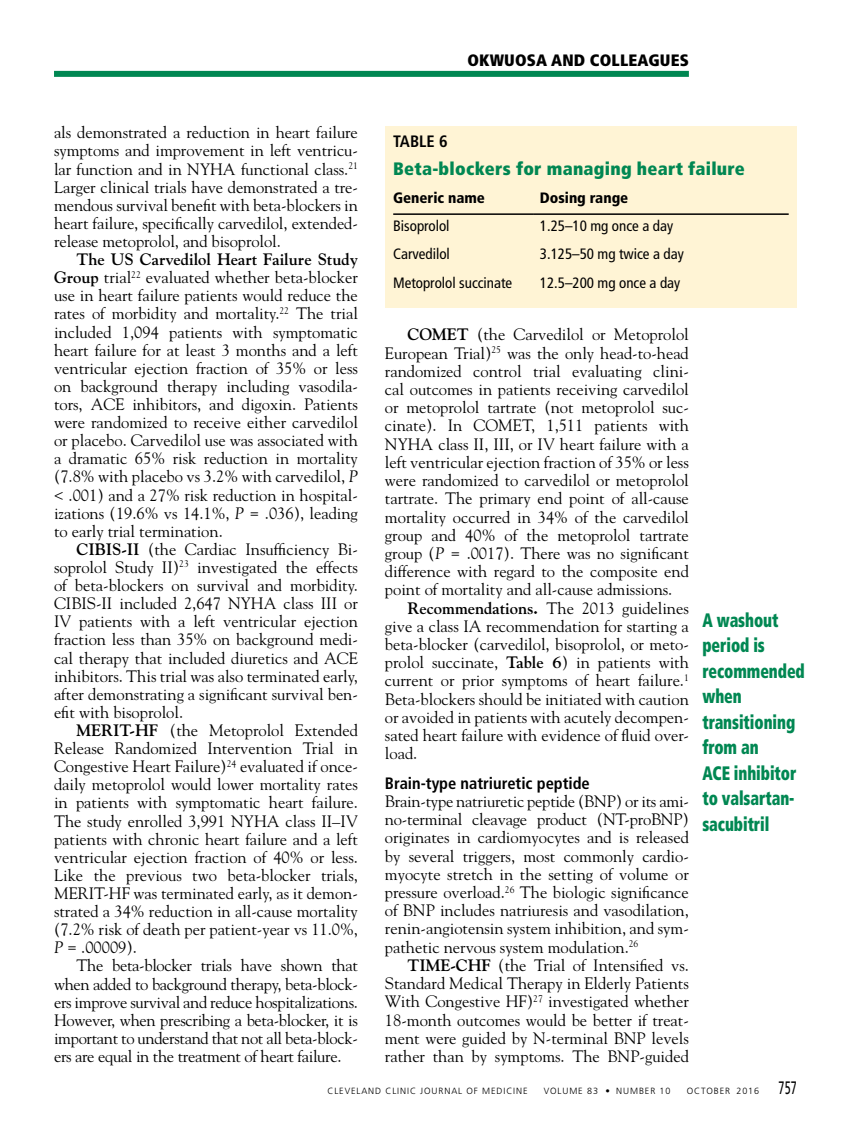
<style>
.page{position:relative;width:851px;height:1134px;background:#fff}
.page>*{position:absolute;margin:0;border:0;box-sizing:border-box;transform-origin:0 0}
.t1{font:900 condensed 19.5px/25.5px "Frutiger LT Std";letter-spacing:-.005em;color:#008752;scale:.8 1}
.t2{font:900 condensed 18px "Frutiger LT Std";letter-spacing:.015em;color:#008752}
.t3{font:16.5px/18.1px "Goudy Std";color:#000;text-align:justify}
.t4{font:700 condensed 16.5px "Frutiger LT Std";color:#000}
.t5{font:900 condensed 16.5px "Frutiger LT Std";letter-spacing:.01em;color:#000}
.t6{font:condensed 15px "Frutiger LT Std";color:#000}
.t7{font:900 condensed 15px "Frutiger LT Std";color:#000}
.t8{font:300 9px "Frutiger LT Std";letter-spacing:.1em;color:#000}
.s1{font-weight:700}
.s2{font-style:italic}
.s3{font-weight:400;font-size:18px}
</style>
<div class="page">
<div style="left:54px;top:71px;width:634px;height:6px;background:#008752"></div>
<div style="left:385px;top:126px;width:411px;height:182px;background:#fff4d5"></div>
<hr style="left:393px;top:213px;width:141px;height:2px;background:#000">
<hr style="left:534px;top:213px;width:254px;height:2px;background:#000">
<p class="t3" style="left:54px;top:123px;width:305px">als demonstrated a reduction in heart failure symptoms and improvement in left ventricu&shy;lar function and in NYHA functional class.<sup>21<br></sup>Larger clinical trials have demonstrated a tre&shy;mendous survival benefit with beta-blockers in heart failure, specifically carvedilol, extended&shy;release metoprolol, and bisoprolol.</p>
<p class="t3" style="left:54px;top:250px;width:305px;text-indent:23px"><span class="s1">The US Carvedilol Heart Failure Study Group</span> trial<sup>22</sup> evaluated whether beta-blocker use in heart failure patients would reduce the rates of morbidity and mortality.<sup>22</sup> The trial included 1,094 patients with symptomatic heart failure for at least 3 months and a left ventricular ejection fraction of 35% or less on background therapy including vasodila&shy;tors, ACE inhibitors, and digoxin. Patients were randomized to receive either carvedilol or placebo. Carvedilol use was associated with a dramatic 65% risk reduction in mortality (7.8% with placebo vs 3.2% with carvedilol, <span class="s2">P </span>&lt; .001) and a 27% risk reduction in hospital&shy;izations (19.6% vs 14.1%, <span class="s2">P</span> = .036), leading to early trial termination.</p>
<p class="t3" style="left:54px;top:540px;width:305px;text-indent:23px"><span class="s1">CIBIS-II</span> (the Cardiac Insufficiency Bi&shy;soprolol Study II)<sup>23</sup> investigated the effects of beta-blockers on survival and morbidity.<br>CIBIS-II included 2,647 NYHA class III or IV patients with a left ventricular ejection fraction less than 35% on background medi&shy;cal therapy that included diuretics and ACE inhibitors. This trial was also terminated early, after demonstrating a significant survival ben&shy;efit with bisoprolol.</p>
<p class="t3" style="left:54px;top:721px;width:305px;text-indent:23px"><span class="s1">MERIT-HF</span> (the Metoprolol Extended Release Randomized Intervention Trial in Congestive Heart Failure)<sup>24</sup> evaluated if once&shy;daily metoprolol would lower mortality rates in patients with symptomatic heart failure.<br>The study enrolled 3,991 NYHA class II–IV patients with chronic heart failure and a left ventricular ejection fraction of 40% or less.<br>Like the previous two beta-blocker trials, MERIT-HF was terminated early, as it demon&shy;strated a 34% reduction in all-cause mortality (7.2% risk of death per patient-year vs 11.0%, <span class="s2">P</span> = .00009).</p>
<p class="t3" style="left:54px;top:957px;width:305px;text-indent:23px">The beta-blocker trials have shown that when added to background therapy, beta-block&shy;ers improve survival and reduce hospitalizations.<br>However, when prescribing a beta-blocker, it is important to understand that not all beta-block&shy;ers are equal in the treatment of heart failure.</p>
<p class="t5" style="left:467px;top:51px;width:223px">OKWUOSA AND COLLEAGUES</p>
<p class="t4" style="left:393px;top:131px;width:56px">TABLE 6</p>
<p class="t2" style="left:393px;top:158px;width:353px">Beta-blockers for managing heart failure</p>
<p class="t7" style="left:393px;top:189px;width:93px">Generic name</p>
<p class="t7" style="left:540px;top:189px;width:90px">Dosing range</p>
<p class="t6" style="left:393px;top:217px;width:58px">Bisoprolol</p>
<p class="t6" style="left:540px;top:217px;width:135px">1.25–10 mg once a day</p>
<p class="t6" style="left:393px;top:246px;width:58px">Carvedilol</p>
<p class="t6" style="left:540px;top:246px;width:145px">3.125–50 mg twice a day</p>
<p class="t6" style="left:393px;top:274px;width:120px">Metoprolol succinate</p>
<p class="t6" style="left:540px;top:274px;width:142px">12.5–200 mg once a day</p>
<p class="t3" style="left:385px;top:325px;width:305px;text-indent:23px"><span class="s1">COMET</span> (the Carvedilol or Metoprolol European Trial)<sup>25</sup> was the only head-to-head randomized control trial evaluating clini&shy;cal outcomes in patients receiving carvedilol or metoprolol tartrate (not metoprolol suc&shy;cinate). In COMET, 1,511 patients with NYHA class II, III, or IV heart failure with a left ventricular ejection fraction of 35% or less were randomized to carvedilol or metoprolol tartrate. The primary end point of all-cause mortality occurred in 34% of the carvedilol group and 40% of the metoprolol tartrate group (<span class="s2">P</span> = .0017). There was no significant difference with regard to the composite end point of mortality and all-cause admissions.</p>
<p class="t3" style="left:385px;top:599px;width:305px;text-indent:23px"><span class="s1">Recommendations.</span> The 2013 guidelines give a class IA recommendation for starting a beta-blocker (carvedilol, bisoprolol, or meto&shy;prolol succinate, <span class="s1">Table 6</span>) in patients with current or prior symptoms of heart failure.<sup>1<br></sup>Beta-blockers should be initiated with caution or avoided in patients with acutely decompen&shy;sated heart failure with evidence of fluid over&shy;load.</p>
<p class="t4" style="left:385px;top:773px;width:206px">Brain-type natriuretic peptide</p>
<p class="t3" style="left:385px;top:792px;width:305px">Brain-type natriuretic peptide (BNP) or its ami&shy;no-terminal cleavage product (NT-proBNP) originates in cardiomyocytes and is released by several triggers, most commonly cardio&shy;myocyte stretch in the setting of volume or pressure overload.<sup>26</sup> The biologic significance of BNP includes natriuresis and vasodilation, renin-angiotensin system inhibition, and sym&shy;pathetic nervous system modulation.<sup>26</sup></p>
<p class="t3" style="left:385px;top:956px;width:305px;text-indent:23px"><span class="s1">TIME-CHF</span> (the Trial of Intensified vs.<br>Standard Medical Therapy in Elderly Patients With Congestive HF)<sup>27</sup> investigated whether 18-month outcomes would be better if treat&shy;ment were guided by N-terminal BNP levels rather than by symptoms. The BNP-guided</p>
<p class="t1" style="left:702px;top:607px;width:130px">A washout period is recommended when transitioning from an<br>ACE inhibitor to valsartan&shy;sacubitril</p>
<p class="t8" style="left:327px;top:1085px;width:202px">CLEVELAND CLINIC JOURNAL OF MEDICINE</p>
<p class="t8" style="left:543px;top:1085px;width:128px">VOLUME 83 • NUMBER 10</p>
<p class="t8" style="left:686px;top:1085px;width:112px">OCTOBER 2016 <span class="s3">757</span></p>
</div>
